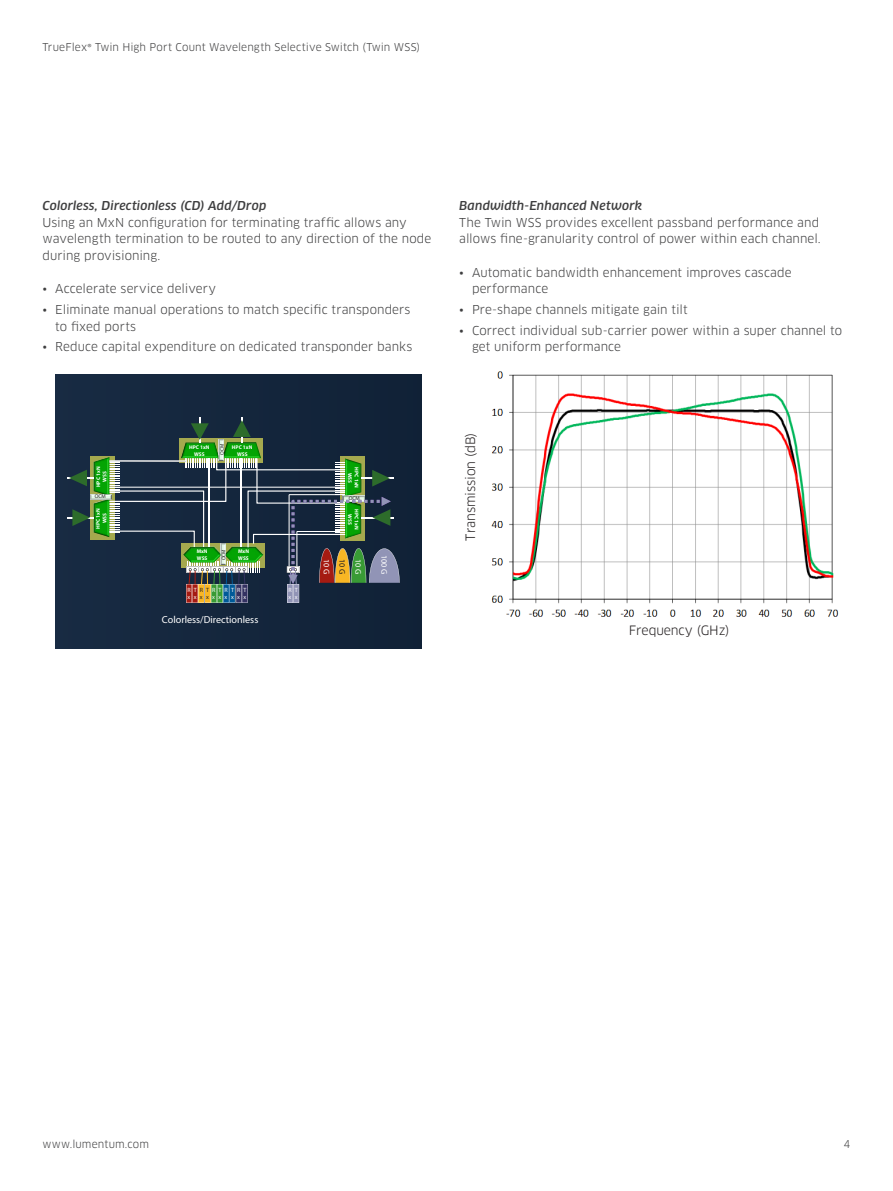
<style>
.page{position:relative;width:893px;height:1191px;background:#fff}
.page>*{position:absolute;margin:0;border:0;box-sizing:border-box;transform-origin:0 0}
.t1{font:12.6px "Clan Pro";letter-spacing:-.01em;color:#231f20}
.Body_text_8_11pt{font:12px/16.5px "Clan Pro";letter-spacing:.005em;color:#3e3e3f}
.Body_subhead2__8_11p{font:italic 500 12px "Clan Pro";letter-spacing:.01em;color:#3e3e3f}
.t2{font:10.5px "Clan Pro";letter-spacing:.01em;color:#3e3e3f}
.t3{font:10.2px "Myriad Pro";color:#fff}
.t4{font:8.1px "Myriad Pro";color:#fff}
.t5{font:8.1px "Myriad Pro";color:#231f20}
.t6{font:6.15px/7.4px "Myriad Pro";color:#fff}
.t7{font:6.15px/7.4px "Myriad Pro";color:#231f20}
.t8{font:700 5.4px/6.4px "Myriad Pro";color:#fff;text-align:center}
.t9{font:5.4px "Myriad Pro";color:#231f20}
.s1{font-family:"Myriad Pro";font-weight:300}
</style>
<div class="page">
<div style="left:55px;top:374px;width:366px;height:275px;background:#14263d"></div>
<div style="left:90px;top:455px;width:24px;height:84px;background:#a5a94e"></div>
<img style="left:93px;top:499px;width:15px;height:38px">
<img style="left:93px;top:457px;width:15px;height:37px">
<img style="left:90px;top:494px;width:18px;height:5px">
<div style="left:179px;top:439px;width:84px;height:24px;background:#a5a94e"></div>
<img style="left:181px;top:442px;width:37px;height:14px">
<img style="left:224px;top:442px;width:37px;height:14px">
<img style="left:218px;top:439px;width:6px;height:17px">
<hr style="left:67px;top:477px;width:26px;height:2px;background:#fff">
<svg style="left:69px;top:469px;width:18px;height:17px"></svg>
<svg style="left:67px;top:509px;width:26px;height:17px"></svg>
<hr style="left:241px;top:417px;width:2px;height:25px;background:#fff">
<svg style="left:233px;top:420px;width:18px;height:17px"></svg>
<hr style="left:199px;top:417px;width:2px;height:25px;background:#fff">
<svg style="left:191px;top:423px;width:18px;height:17px"></svg>
<svg style="left:108px;top:456px;width:292px;height:147px"></svg>
<img style="left:491px;top:371px;width:348px;height:246px">
<p class="t2" style="left:43px;top:41px;width:379px">TrueFlex<span class="s1">®</span> Twin High Port Count Wavelength Selective Switch (Twin WSS)</p>
<p class="Body_subhead2__8_11p" style="left:43px;top:199px;width:225px">Colorless, Directionless (CD) Add/Drop</p>
<p class="Body_text_8_11pt" style="left:43px;top:214px;width:390px">Using an MxN configuration for terminating traffic allows any wavelength termination to be routed to any direction of the node during provisioning.</p>
<p class="Body_text_8_11pt" style="left:43px;top:280px;width:175px">• Accelerate service delivery</p>
<p class="Body_text_8_11pt" style="left:55px;top:301px;width:357px;text-indent:-13px">• Eliminate manual operations to match specific transponders to fixed ports</p>
<p class="Body_text_8_11pt" style="left:43px;top:338px;width:371px">• Reduce capital expenditure on dedicated transponder banks</p>
<p class="Body_subhead2__8_11p" style="left:459px;top:199px;width:184px">Bandwidth-Enhanced Network</p>
<p class="Body_text_8_11pt" style="left:459px;top:214px;width:363px">The Twin WSS provides excellent passband performance and allows fine-granularity control of power within each channel.</p>
<p class="Body_text_8_11pt" style="left:472px;top:264px;width:321px;text-indent:-13px">• Automatic bandwidth enhancement improves cascade performance</p>
<p class="Body_text_8_11pt" style="left:459px;top:301px;width:230px">• Pre-shape channels mitigate gain tilt</p>
<p class="Body_text_8_11pt" style="left:472px;top:322px;width:372px;text-indent:-13px">• Correct individual sub-carrier power within a super channel to get uniform performance</p>
<p class="t8" style="left:95px;top:487px;width:22px;rotate:-90deg">HPC 1xN<br>WSS</p>
<p class="t9" style="left:95px;top:493px;width:13px">OCM</p>
<p class="t8" style="left:95px;top:528px;width:22px;rotate:-90deg">HPC 1xN<br>WSS</p>
<p class="t9" style="left:219px;top:455px;width:13px;rotate:-90deg">OCM</p>
<p class="t8" style="left:237px;top:450px;width:12px">WSS</p>
<p class="t8" style="left:189px;top:444px;width:22px">HPC 1xN<br>WSS</p>
<p class="t8" style="left:232px;top:444px;width:22px">HPC 1xN</p>
<p class="t9" style="left:220px;top:560px;width:13px;rotate:-90deg">OCM</p>
<p class="t8" style="left:238px;top:554px;width:12px">WSS</p>
<p class="t8" style="left:197px;top:548px;width:12px;text-align:left">MxN<br>WSS</p>
<p class="t8" style="left:238px;top:548px;width:12px">MxN</p>
<p class="t6" style="left:187px;top:586px;width:5px">R x</p>
<p class="t6" style="left:194px;top:586px;width:5px">T x</p>
<p class="t7" style="left:200px;top:586px;width:5px">R x</p>
<p class="t7" style="left:206px;top:586px;width:5px">T x</p>
<p class="t6" style="left:212px;top:586px;width:5px">R x</p>
<p class="t6" style="left:219px;top:586px;width:5px">T x</p>
<p class="t6" style="left:225px;top:586px;width:5px">R x</p>
<p class="t6" style="left:231px;top:586px;width:5px">T x</p>
<p class="t6" style="left:237px;top:586px;width:5px">R x</p>
<p class="t6" style="left:243px;top:586px;width:5px">T x</p>
<p class="t3" style="left:162px;top:613px;width:98px">Colorless/Directionless</p>
<p class="t6" style="left:288px;top:586px;width:5px">R x</p>
<p class="t6" style="left:295px;top:586px;width:5px">T x</p>
<p class="t8" style="left:360px;top:467px;width:22px;rotate:90deg">HPC 1xN<br>WSS</p>
<p class="t8" style="left:360px;top:509px;width:22px;rotate:90deg">HPC 1xN<br>WSS</p>
<p class="t9" style="left:349px;top:495px;width:13px">OCM</p>
<p class="t4" style="left:331px;top:559px;width:17px;rotate:90deg">10G</p>
<p class="t5" style="left:347px;top:558px;width:17px;rotate:90deg">10G</p>
<p class="t4" style="left:389px;top:554px;width:21px;rotate:90deg">100 G</p>
<p class="t4" style="left:363px;top:558px;width:17px;rotate:90deg">10G</p>
<p class="t1" style="left:463px;top:540px;width:109px;rotate:-90deg">Transmission (dB)</p>
<p class="t1" style="left:629px;top:622px;width:102px">Frequency (GHz)</p>
<p class="t2" style="left:43px;top:1138px;width:108px">www.lumentum.com</p>
<p class="t2" style="left:844px;top:1138px;width:8px">4</p>
</div>
